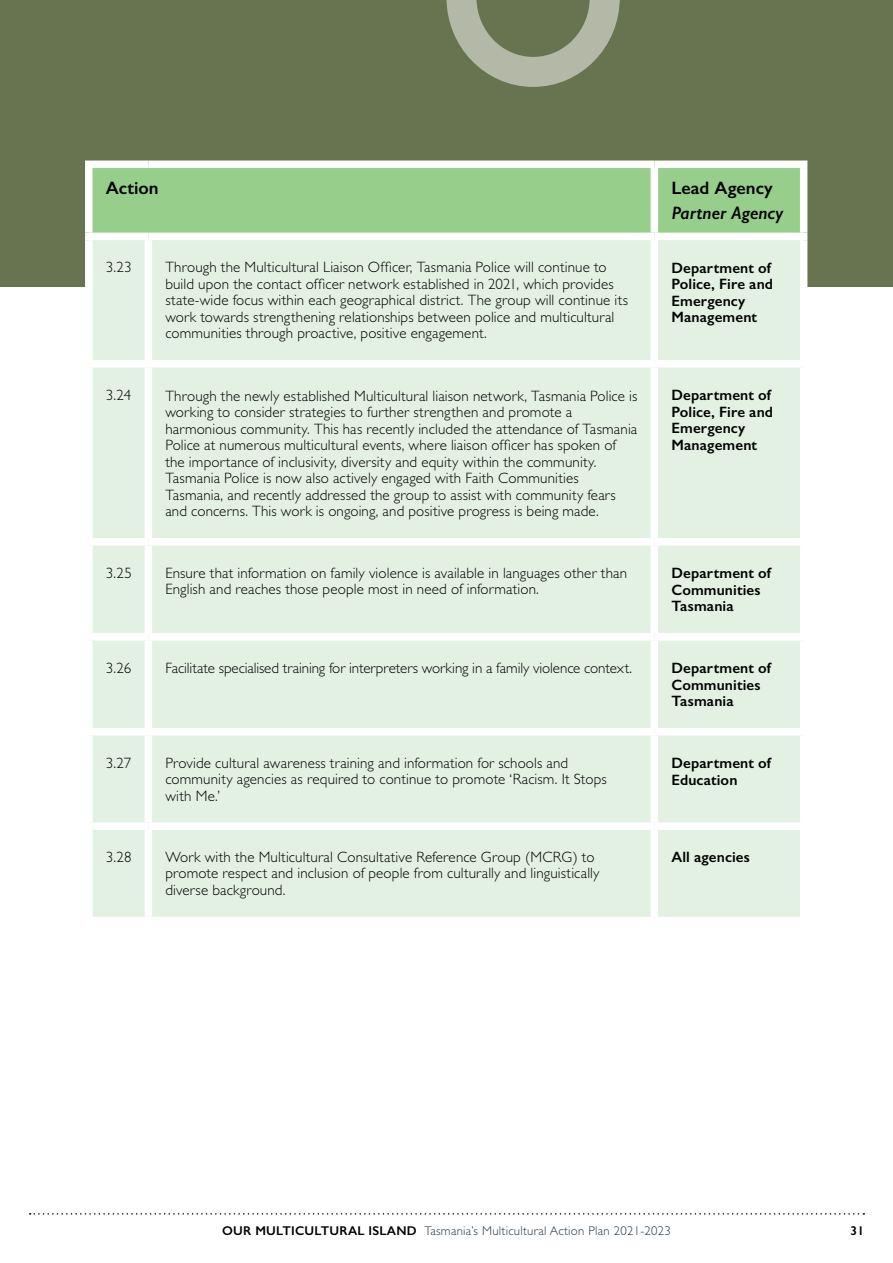
<style>
.page{position:relative;width:893px;height:1263px;background:#fff}
.page>*{position:absolute;margin:0;border:0;box-sizing:border-box;transform-origin:0 0}
.t1{font:600 18px "Gill Sans";letter-spacing:.005em;color:#000}
.t2{font:italic 600 18px "Gill Sans";letter-spacing:-.005em;color:#000}
.t3{font:300 15px/16.5px "Gill Sans";letter-spacing:.01em;color:#000}
.t4{font:600 15px/16.5px "Gill Sans";letter-spacing:.01em;color:#000}
.t5{font:300 12.75px "Gill Sans";letter-spacing:.02em;color:#233746}
.t6{font:600 12.75px "Gill Sans";color:#000}
.s1{font-weight:600;color:#000}
</style>
<div class="page">
<svg style="left:30px;top:1213px;width:834px;height:1px"></svg>
<div style="left:0;top:0;width:893px;height:287px;background:#68744f"></div>
<svg style="left:446px;top:0;width:174px;height:87px"></svg>
<div style="left:93px;top:168px;width:707px;height:65px;background:#97ce8b"></div>
<div style="left:93px;top:240px;width:707px;height:677px;background:#e3f1e3"></div>
<div style="left:85px;top:161px;width:63px;height:7px;background:#fff"></div>
<div style="left:85px;top:168px;width:8px;height:65px;background:#fff"></div>
<div style="left:148px;top:161px;width:506px;height:7px;background:#fff"></div>
<div style="left:654px;top:161px;width:153px;height:7px;background:#fff"></div>
<div style="left:651px;top:168px;width:7px;height:65px;background:#fff"></div>
<div style="left:800px;top:168px;width:7px;height:65px;background:#fff"></div>
<div style="left:85px;top:233px;width:63px;height:7px;background:#fff"></div>
<div style="left:85px;top:240px;width:8px;height:120px;background:#fff"></div>
<div style="left:148px;top:233px;width:506px;height:7px;background:#fff"></div>
<div style="left:145px;top:240px;width:7px;height:120px;background:#fff"></div>
<div style="left:654px;top:233px;width:153px;height:7px;background:#fff"></div>
<div style="left:651px;top:240px;width:7px;height:120px;background:#fff"></div>
<div style="left:800px;top:240px;width:7px;height:120px;background:#fff"></div>
<div style="left:85px;top:360px;width:63px;height:7px;background:#fff"></div>
<div style="left:148px;top:360px;width:506px;height:7px;background:#fff"></div>
<div style="left:145px;top:367px;width:7px;height:171px;background:#fff"></div>
<div style="left:654px;top:360px;width:153px;height:7px;background:#fff"></div>
<div style="left:651px;top:367px;width:7px;height:171px;background:#fff"></div>
<div style="left:85px;top:538px;width:63px;height:8px;background:#fff"></div>
<div style="left:148px;top:538px;width:506px;height:8px;background:#fff"></div>
<div style="left:145px;top:546px;width:7px;height:87px;background:#fff"></div>
<div style="left:654px;top:538px;width:153px;height:8px;background:#fff"></div>
<div style="left:651px;top:546px;width:7px;height:87px;background:#fff"></div>
<div style="left:85px;top:633px;width:63px;height:7px;background:#fff"></div>
<div style="left:148px;top:633px;width:506px;height:7px;background:#fff"></div>
<div style="left:145px;top:640px;width:7px;height:88px;background:#fff"></div>
<div style="left:654px;top:633px;width:153px;height:7px;background:#fff"></div>
<div style="left:651px;top:640px;width:7px;height:88px;background:#fff"></div>
<div style="left:85px;top:728px;width:63px;height:7px;background:#fff"></div>
<div style="left:148px;top:728px;width:506px;height:7px;background:#fff"></div>
<div style="left:145px;top:735px;width:7px;height:87px;background:#fff"></div>
<div style="left:654px;top:728px;width:153px;height:7px;background:#fff"></div>
<div style="left:651px;top:735px;width:7px;height:87px;background:#fff"></div>
<div style="left:85px;top:822px;width:63px;height:8px;background:#fff"></div>
<div style="left:148px;top:822px;width:506px;height:8px;background:#fff"></div>
<div style="left:145px;top:830px;width:7px;height:87px;background:#fff"></div>
<div style="left:654px;top:822px;width:153px;height:8px;background:#fff"></div>
<div style="left:651px;top:830px;width:7px;height:87px;background:#fff"></div>
<p class="t1" style="left:106px;top:177px;width:54px">Action</p>
<p class="t1" style="left:671px;top:177px;width:103px">Lead Agency</p>
<p class="t2" style="left:671px;top:202px;width:114px">Partner Agency</p>
<p class="t3" style="left:106px;top:259px;width:27px">3.23</p>
<p class="t3" style="left:165px;top:259px;width:464px">Through the Multicultural Liaison Officer, Tasmania Police will continue to build upon the contact officer network established in 2021, which provides state-wide focus within each geographical district. The group will continue its work towards strengthening relationships between police and multicultural communities through proactive, positive engagement.</p>
<p class="t4" style="left:671px;top:259px;width:103px">Department of<br>Police, Fire and<br>Emergency<br>Management</p>
<p class="t3" style="left:106px;top:386px;width:27px">3.24</p>
<p class="t3" style="left:165px;top:388px;width:473px">Through the newly established Multicultural liaison network, Tasmania Police is working to consider strategies to further strengthen and promote a harmonious community. This has recently included the attendance of Tasmania Police at numerous multicultural events, where liaison officer has spoken of the importance of inclusivity, diversity and equity within the community.<br>Tasmania Police is now also actively engaged with Faith Communities Tasmania, and recently addressed the group to assist with community fears and concerns. This work is ongoing, and positive progress is being made.</p>
<p class="t4" style="left:671px;top:387px;width:103px">Department of<br>Police, Fire and<br>Emergency<br>Management</p>
<p class="t3" style="left:106px;top:564px;width:28px">3.25</p>
<p class="t3" style="left:165px;top:564px;width:463px">Ensure that information on family violence is available in languages other than<br>English and reaches those people most in need of information.</p>
<p class="t4" style="left:671px;top:565px;width:101px">Department of<br>Communities<br>Tasmania</p>
<p class="t3" style="left:106px;top:659px;width:27px">3.26</p>
<p class="t3" style="left:165px;top:659px;width:468px">Facilitate specialised training for interpreters working in a family violence context.</p>
<p class="t4" style="left:671px;top:660px;width:101px">Department of<br>Communities<br>Tasmania</p>
<p class="t3" style="left:106px;top:754px;width:27px">3.27</p>
<p class="t3" style="left:165px;top:754px;width:443px">Provide cultural awareness training and information for schools and community agencies as required to continue to promote ‘Racism. It Stops with Me.’</p>
<p class="t4" style="left:671px;top:755px;width:101px">Department of<br>Education</p>
<p class="t3" style="left:106px;top:849px;width:27px">3.28</p>
<p class="t3" style="left:165px;top:849px;width:436px">Work with the Multicultural Consultative Reference Group (MCRG) to promote respect and inclusion of people from culturally and linguistically diverse background.</p>
<p class="t4" style="left:671px;top:849px;width:80px">All agencies</p>
<p class="t5" style="left:222px;top:1224px;width:450px"><span class="s1">OUR MULTICULTURAL ISLAND</span> Tasmania’s Multicultural Action Plan 2021-2023</p>
<p class="t6" style="left:850px;top:1223px;width:15px">31</p>
</div>
